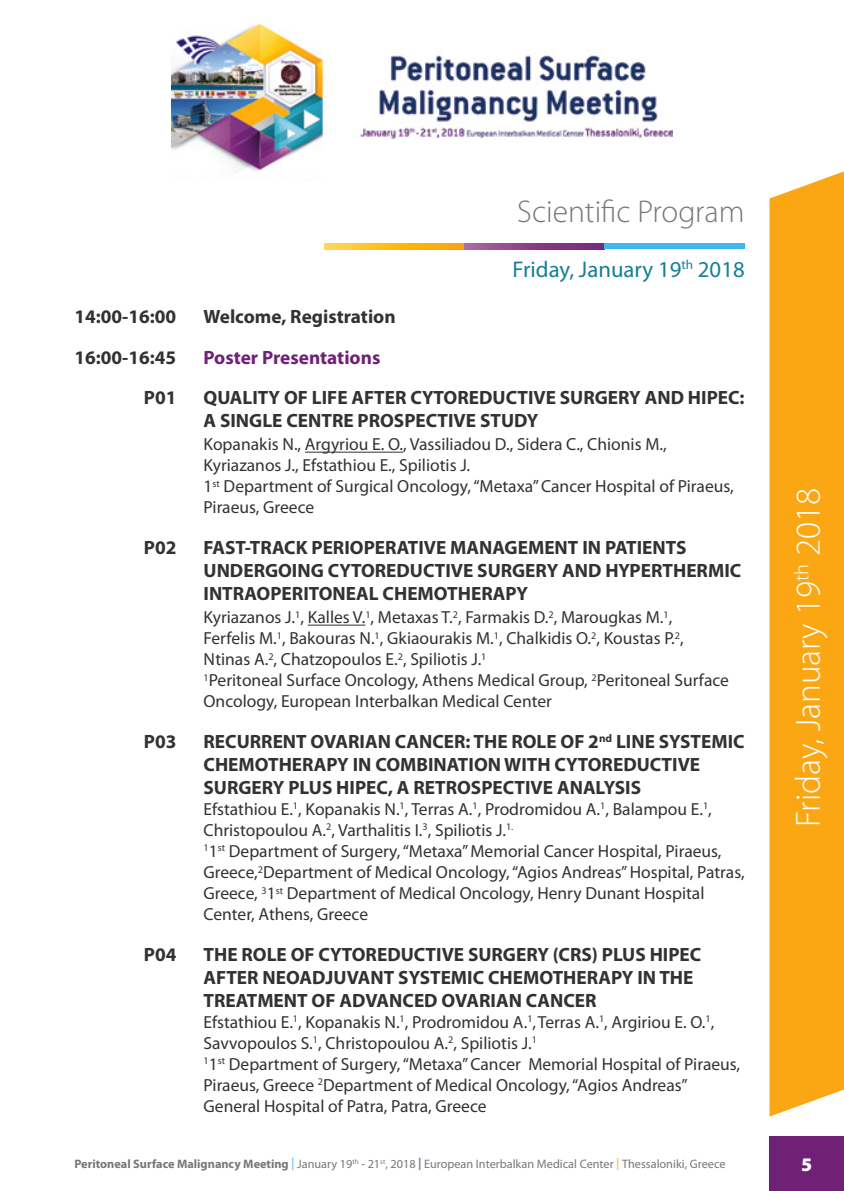
<style>
.page{position:relative;width:844px;height:1191px;background:#fff}
.page>*{position:absolute;margin:0;border:0;box-sizing:border-box;transform-origin:0 0}
.t1{font:300 35px "Myriad Pro";color:#fff}
.t2{font:300 31.5px "Myriad Pro";color:#777}
.t3{font:22.75px "Myriad Pro";color:#157f95}
.t4{font:700 19.25px/23.1px "Myriad Pro";color:#323232}
.t5{font:700 19.25px "Myriad Pro";color:#6e2177}
.t6{font:900 19.25px "Myriad Pro";color:#fff}
.t7{font:17.5px/21px "Myriad Pro";color:#323232}
.t8{font:12.25px "Myriad Pro";color:#777}
.s1{font-weight:700}
.s2{font-weight:700;color:#84cbf3}
.s3{font-weight:700;color:#92669f}
.s4{font-weight:700;color:#fec06c}
</style>
<div class="page">
<div style="left:769px;top:1136px;width:74px;height:55px;background:#6e2177"></div>
<img style="left:172px;top:24px;width:500px;height:148px">
<hr style="left:305px;top:452px;width:98px;height:1px;background:#323232">
<hr style="left:307px;top:624px;width:58px;height:1px;background:#323232">
<img style="left:324px;top:243px;width:280px;height:6px">
<div style="left:604px;top:243px;width:140px;height:6px;background:#40b7ed"></div>
<div style="left:769px;top:171px;width:74px;height:945px;background:#faa713"></div>
<h2 class="t2" style="left:517px;top:193px;width:229px">Scientific Program</h2>
<h3 class="t3" style="left:512px;top:255px;width:233px">Friday, January 19<sup>th</sup> 2018</h3>
<p class="t4" style="left:74px;top:304px;width:103px">14:00-16:00</p>
<p class="t4" style="left:203px;top:304px;width:193px">Welcome, Registration</p>
<p class="t4" style="left:74px;top:345px;width:103px">16:00-16:45</p>
<p class="t5" style="left:203px;top:344px;width:178px">Poster Presentations</p>
<p class="t4" style="left:144px;top:385px;width:34px">P01</p>
<p class="t4" style="left:203px;top:385px;width:542px">QUALITY OF LIFE AFTER CYTOREDUCTIVE SURGERY AND HIPEC:<br>A SINGLE CENTRE PROSPECTIVE STUDY</p>
<p class="t7" style="left:203px;top:434px;width:531px">Kopanakis N., Argyriou E. O., Vassiliadou D., Sidera C., Chionis M., Kyriazanos J., Efstathiou E., Spiliotis J.<br>1<sup>st</sup> Department of Surgical Oncology, “Metaxa” Cancer Hospital of Piraeus, Piraeus, Greece</p>
<p class="t4" style="left:144px;top:535px;width:34px">P02</p>
<p class="t4" style="left:203px;top:535px;width:539px">FAST-TRACK PERIOPERATIVE MANAGEMENT IN PATIENTS<br>UNDERGOING CYTOREDUCTIVE SURGERY AND HYPERTHERMIC<br>INTRAOPERITONEAL CHEMOTHERAPY</p>
<p class="t7" style="left:203px;top:607px;width:527px">Kyriazanos J.<sup>1</sup>, Kalles V.<sup>1</sup>, Metaxas T.<sup>2</sup>, Farmakis D.<sup>2</sup>, Marougkas M.<sup>1</sup>,<br>Ferfelis M.<sup>1</sup>, Bakouras N.<sup>1</sup>, Gkiaourakis M.<sup>1</sup>, Chalkidis O.<sup>2</sup>, Koustas P.<sup>2</sup>, Ntinas A.<sup>2</sup>, Chatzopoulos E.<sup>2</sup>, Spiliotis J.<sup>1<br>1</sup>Peritoneal Surface Oncology, Athens Medical Group, <sup>2</sup>Peritoneal Surface Oncology, European Interbalkan Medical Center</p>
<p class="t4" style="left:144px;top:729px;width:34px">P03</p>
<p class="t4" style="left:203px;top:729px;width:542px">RECURRENT OVARIAN CANCER: THE ROLE OF 2<sup>nd</sup> LINE SYSTEMIC<br>CHEMOTHERAPY IN COMBINATION WITH CYTOREDUCTIVE<br>SURGERY PLUS HIPEC, A RETROSPECTIVE ANALYSIS</p>
<p class="t7" style="left:203px;top:798px;width:542px">Efstathiou E.<sup>1</sup>, Kopanakis N.<sup>1</sup>, Terras A.<sup>1</sup>, Prodromidou A.<sup>1</sup>, Balampou E.<sup>1</sup>, Christopoulou A.<sup>2</sup>, Varthalitis I.<sup>3</sup>, Spiliotis J.<sup>1.<br>1</sup>1<sup>st</sup> Department of Surgery, “Metaxa” Memorial Cancer Hospital, Piraeus, Greece,<sup>2</sup>Department of Medical Oncology, “Agios Andreas” Hospital, Patras, Greece, <sup>3</sup>1<sup>st</sup> Department of Medical Oncology, Henry Dunant Hospital Center, Athens, Greece</p>
<p class="t4" style="left:144px;top:942px;width:34px">P04</p>
<p class="t4" style="left:203px;top:942px;width:499px">THE ROLE OF CYTOREDUCTIVE SURGERY (CRS) PLUS HIPEC<br>AFTER NEOADJUVANT SYSTEMIC CHEMOTHERAPY IN THE<br>TREATMENT OF ADVANCED OVARIAN CANCER</p>
<p class="t7" style="left:203px;top:1011px;width:538px">Efstathiou E.<sup>1</sup>, Kopanakis N.<sup>1</sup>, Prodromidou A.<sup>1</sup>,Terras A.<sup>1</sup>, Argiriou E. O.<sup>1</sup>, Savvopoulos S.<sup>1</sup>, Christopoulou A.<sup>2</sup>, Spiliotis J.<sup>1<br>1</sup>1<sup>st</sup> Department of Surgery, “Metaxa” Cancer Memorial Hospital of Piraeus, Piraeus, Greece <sup>2</sup>Department of Medical Oncology, “Agios Andreas” General Hospital of Patra, Patra, Greece</p>
<h1 class="t1" style="left:787px;top:827px;width:340px;rotate:-90deg">Friday, January 19<sup>th</sup> 2018</h1>
<p class="t8" style="left:74px;top:1156px;width:652px"><span class="s1">Peritoneal Surface Malignancy Meeting</span> <span class="s2">|</span> January 19<sup>th</sup> - 21<sup>st</sup>, 2018 <span class="s3">|</span> European Interbalkan Medical Center <span class="s4">|</span> Thessaloniki, Greece</p>
<p class="t6" style="left:801px;top:1151px;width:13px">5</p>
</div>
